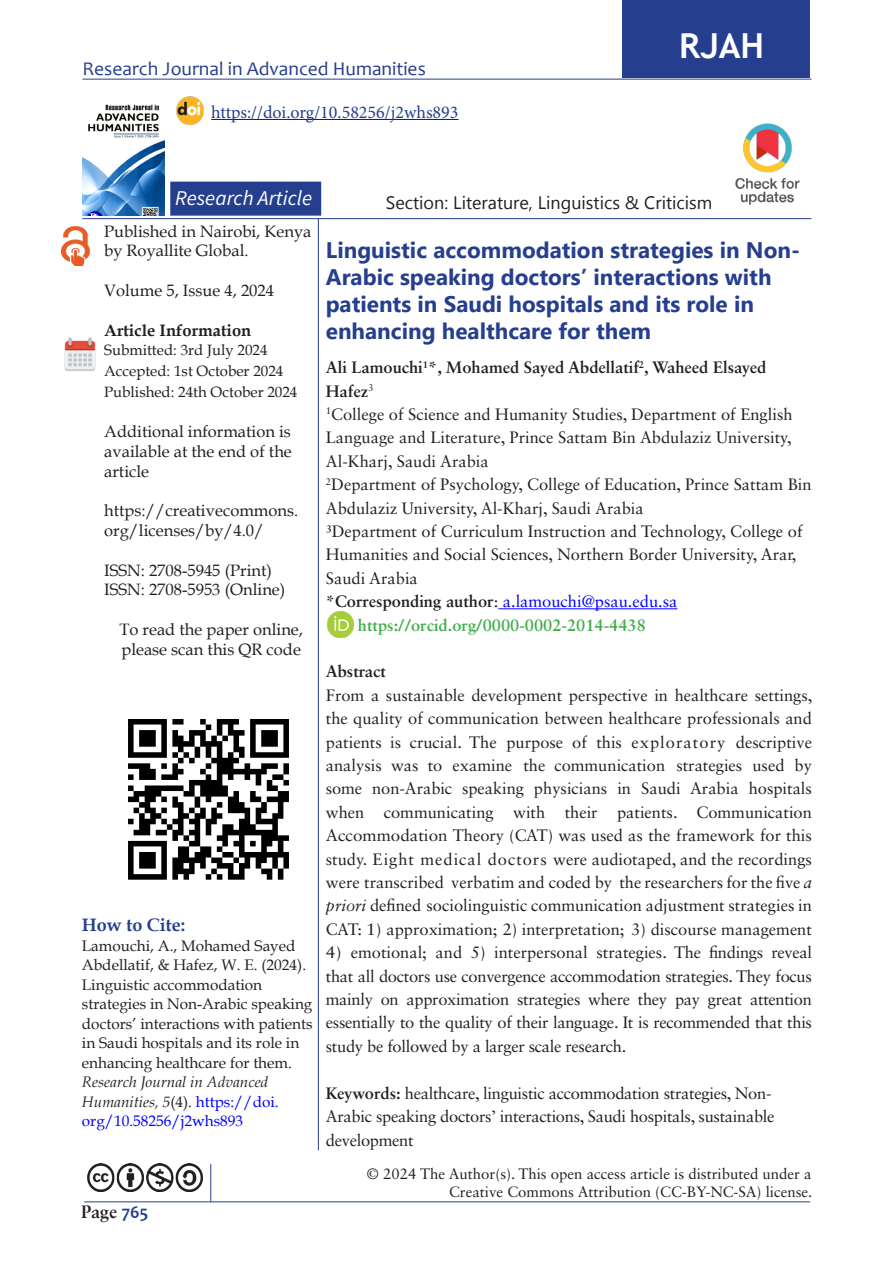
<style>
.page{position:relative;width:893px;height:1263px;background:#fff}
.page>*{position:absolute;margin:0;border:0;box-sizing:border-box;transform-origin:0 0}
.t1{font:700 34.5px "Trebuchet MS";color:#fff}
.Normal__Web{font:700 22.5px/27px "Segoe UI";color:#253f8e}
.t2{font:italic 21px "Source Sans Variable";color:#fff}
.t3{font:19.5px "Candara";color:#253f8e}
.t4{font:18px "Gadugi";color:#231f20}
.t5{font:18px "Minion Pro";color:#253f8e}
.t6{font:700 18px "Book Antiqua";color:#253f8e}
.t7{font:700 18px "Sabon";color:#231f20}
.t8{font:16.5px/23.4px "Sabon LT Std";color:#231f20;text-align:justify}
.t9{font:16.5px/23.4px "Sabon LT Std";color:#231f20;text-align:justify;scale:1.07 1}
.t10{font:16.5px/19.8px "Book Antiqua";color:#231f20}
.t11{font:16.5px/23.4px "Sabon LT Std";letter-spacing:-.02em;color:#231f20}
.Normal__Web-2{font:700 16.5px/23.4px "Sabon LT Std";color:#231f20}
.t12{font:16.5px "Sabon LT Std";color:#00f}
.t13{font:700 16.5px "Sabon LT Std";color:#40ae49}
.t14{font:700 16.5px "Book Antiqua";color:#231f20}
.t15{font:15.3px/19.5px "Book Antiqua";color:#231f20}
.t16{font:15px/18px "Sabon LT Std";color:#231f20;text-align:right}
.t17{font:15px "Book Antiqua";color:#231f20}
.s1{font-style:italic}
.s2{color:#00f}
.s3{font-family:"Candara";color:#253f8e}
.s4{font-weight:700;color:#231f20}
.s5{color:#231f20}
.s6{font-weight:700}
</style>
<div class="page">
<hr style="left:84px;top:1201px;width:726px;height:1px;background:#253f8e">
<hr style="left:82px;top:79px;width:730px;height:1px;background:#253f8e">
<hr style="left:498px;top:608px;width:179px;height:1px;background:#00f">
<img style="left:64px;top:337px;width:32px;height:34px">
<img style="left:735px;top:123px;width:65px;height:82px">
<img style="left:62px;top:226px;width:27px;height:40px">
<img style="left:82px;top:104px;width:83px;height:112px">
<div style="left:623px;top:0;width:187px;height:78px;background:#253f8e"></div>
<hr style="left:318px;top:219px;width:1px;height:931px;background:#253f8e">
<div style="left:170px;top:182px;width:151px;height:34px;background:#253f8e;border:2px solid #253f8e"></div>
<img style="left:88px;top:1164px;width:114px;height:27px">
<hr style="left:211px;top:1164px;width:1px;height:38px;background:#253f8e">
<img style="left:176px;top:97px;width:28px;height:27px">
<img style="left:128px;top:719px;width:161px;height:161px">
<hr style="left:82px;top:218px;width:729px;height:1px;background:#253f8e">
<img style="left:327px;top:611px;width:26px;height:26px">
<hr style="left:211px;top:119px;width:248px;height:1px;background:#00f">
<p class="t3" style="left:82px;top:56px;width:345px">Research Journal in Advanced Humanities</p>
<p class="t5" style="left:211px;top:100px;width:249px">https://doi.org/10.58256/j2whs893</p>
<p class="t1" style="left:679px;top:24px;width:86px">RJAH</p>
<p class="t2" style="left:175px;top:185px;width:138px">Research Article</p>
<p class="t10" style="left:104px;top:221px;width:209px">Published in Nairobi, Kenya by Royallite Global.</p>
<p class="t10" style="left:104px;top:280px;width:171px">Volume 5, Issue 4, 2024</p>
<p class="t14" style="left:104px;top:319px;width:149px">Article Information</p>
<p class="t17" style="left:104px;top:340px;width:165px">Submitted: 3rd July 2024</p>
<p class="t17" style="left:104px;top:361px;width:181px">Accepted: 1st October 2024</p>
<p class="t17" style="left:104px;top:382px;width:195px">Published: 24th October 2024</p>
<p class="t10" style="left:104px;top:421px;width:189px;text-align:justify">Additional information is available at the end of the article</p>
<p class="t10" style="left:104px;top:500px;width:196px">https://creativecommons. org/licenses/by/4.0/</p>
<p class="t10" style="left:104px;top:560px;width:169px">ISSN: 2708-5945 (Print)</p>
<p class="t10" style="left:104px;top:580px;width:183px">ISSN: 2708-5953 (Online)</p>
<p class="t10" style="left:119px;top:619px;width:185px">To read the paper online, please scan this QR code</p>
<p class="t6" style="left:82px;top:913px;width:105px">How to Cite:</p>
<p class="t15" style="left:82px;top:935px;width:232px">Lamouchi, A., Mohamed Sayed<br>Abdellatif, &amp; Hafez, W. E. (2024).<br>Linguistic accommodation strategies in Non-Arabic speaking doctors’ interactions with patients in Saudi hospitals and its role in enhancing healthcare for them.<br><span class="s1">Research Journal in Advanced<br>Humanities, 5</span>(4). <span class="s2">https://doi. org/10.58256/j2whs893</span></p>
<p class="t7" style="left:81px;top:1201px;width:69px">Page <span class="s3">765</span></p>
<p class="t4" style="left:386px;top:192px;width:328px">Section: Literature, Linguistics &amp; Criticism</p>
<p class="Normal__Web" style="left:326px;top:234px;width:476px">Linguistic accommodation strategies in Non-Arabic speaking doctors’ interactions with patients in Saudi hospitals and its role in enhancing healthcare for them</p>
<p class="Normal__Web-2" style="left:326px;top:355px;width:442px">Ali Lamouchi<sup>1</sup>*, Mohamed Sayed Abdellatif<sup>2</sup>, Waheed Elsayed<br>Hafez<sup>3</sup></p>
<p class="t8" style="left:326px;top:402px;width:468px"><sup>1</sup>College of Science and Humanity Studies, Department of English Language and Literature, Prince Sattam Bin Abdulaziz University, Al-Kharj, Saudi Arabia</p>
<p class="t8" style="left:326px;top:472px;width:487px"><sup>2</sup>Department of Psychology, College of Education, Prince Sattam Bin<br>Abdulaziz University, Al-Kharj, Saudi Arabia</p>
<p class="t8" style="left:326px;top:519px;width:478px;text-align:left">³Department of Curriculum Instruction and Technology, College of<br>Humanities and Social Sciences, Northern Border University, Arar,<br>Saudi Arabia</p>
<p class="t12" style="left:326px;top:592px;width:353px"><span class="s4">*Corresponding author</span><span class="s5">:</span> a.lamouchi@psau.edu.sa</p>
<p class="t13" style="left:358px;top:615px;width:289px">https://orcid.org/0000-0002-2014-4438</p>
<p class="Normal__Web-2" style="left:326px;top:659px;width:61px">Abstract</p>
<p class="t8" style="left:326px;top:683px;width:488px">From a sustainable development perspective in healthcare settings, the quality of communication between healthcare professionals and patients is crucial. The purpose of this exploratory descriptive analysis was to examine the communication strategies used by some non-Arabic speaking physicians in Saudi Arabia hospitals when communicating with their patients. Communication Accommodation Theory (CAT) was used as the framework for this study. Eight medical doctors were audiotaped, and the recordings were transcribed verbatim and coded by the researchers for the five <span class="s1">a priori</span> defined sociolinguistic communication adjustment strategies in CAT: 1) approximation; 2) interpretation; 3) discourse management</p>
<p class="t9" style="left:326px;top:940px;width:456px">4) emotional; and 5) interpersonal strategies. The findings reveal that all doctors use convergence accommodation strategies. They focus mainly on approximation strategies where they pay great attention essentially to the quality of their language. It is recommended that this study be followed by a larger scale research.</p>
<p class="t11" style="left:326px;top:1081px;width:450px"><span class="s6">Keywords:</span> healthcare, linguistic accommodation strategies, Non-<br>Arabic speaking doctors’ interactions, Saudi hospitals, sustainable development</p>
<p class="t16" style="left:367px;top:1164px;width:447px">© 2024 The Author(s). This open access article is distributed under a<br>Creative Commons Attribution (CC-BY-NC-SA) license.</p>
</div>
